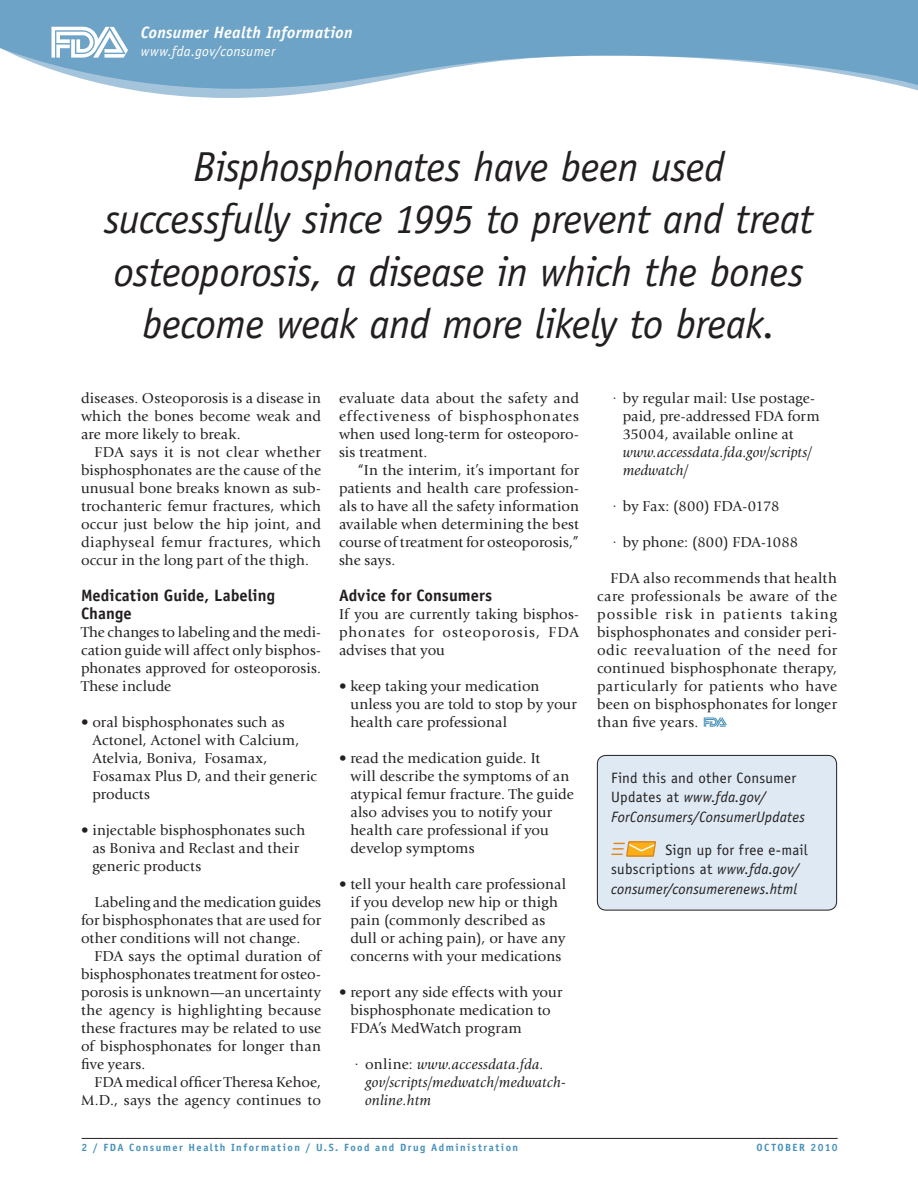
<style>
.page{position:relative;width:918px;height:1188px;background:#fff}
.page>*{position:absolute;margin:0;border:0;box-sizing:border-box;transform-origin:0 0}
.Pull_Quotes_Call-out{font:italic 42px/52.5px "Officina Sans Std";letter-spacing:-.015em;color:#231f20;text-align:center}
.Sub-Heads{font:700 16.5px/18px "Officina Sans Std";color:#231f20}
.t1{font:italic 700 16.5px "Officina Sans Std";letter-spacing:.015em;color:#fff}
.Body_Text{font:15px/18px "Giovanni Std";letter-spacing:.01em;color:#231f20;text-align:justify}
.t2{font:italic 15px/19.5px "Officina Sans Std";letter-spacing:.01em;color:#231f20}
.Body_Text-2{font:italic 15px/18px "Giovanni Std";letter-spacing:.015em;color:#231f20}
.t3{font:italic 14.25px "Officina Sans Std";letter-spacing:.025em;color:#fff}
.t4{font:700 10.5px "Officina Sans Std";letter-spacing:.14em;color:#4791ba}
.s1{font-style:normal}
.s2{font-style:italic}
</style>
<div class="page">
<svg style="left:128px;top:89px;width:790px;height:9px"></svg>
<svg style="left:0;top:0;width:918px;height:89px;fill:#6da3c6"></svg>
<hr style="left:82px;top:1138px;width:756px;height:1px;background:#231f20">
<svg style="left:51px;top:27px;width:76px;height:31px"></svg>
<div style="left:597px;top:755px;width:240px;height:155px;background:#dee9f3;border-radius:9px"></div>
<svg style="left:612px;top:841px;width:45px;height:16px"></svg>
<div style="left:597px;top:755px;width:240px;height:156px;border:1px solid #231f20;border-radius:9px"></div>
<svg style="left:704px;top:717px;width:23px;height:10px"></svg>
<p class="t1" style="left:141px;top:22px;width:213px">Consumer Health Information</p>
<p class="t3" style="left:141px;top:43px;width:136px">www.fda.gov/consumer</p>
<p class="Pull_Quotes_Call-out" style="left:104px;top:141px;width:711px">Bisphosphonates have been used successfully since 1995 to prevent and treat osteoporosis, a disease in which the bones become weak and more likely to break.</p>
<p class="Body_Text" style="left:81px;top:389px;width:241px">diseases. Osteoporosis is a disease in which the bones become weak and are more likely to break.</p>
<p class="Body_Text" style="left:81px;top:443px;width:242px;text-indent:14px">FDA says it is not clear whether bisphosphonates are the cause of the unusual bone breaks known as sub&shy;trochanteric femur fractures, which occur just below the hip joint, and diaphyseal femur fractures, which occur in the long part of the thigh.</p>
<p class="Sub-Heads" style="left:81px;top:586px;width:196px">Medication Guide, Labeling<br>Change</p>
<p class="Body_Text" style="left:81px;top:623px;width:242px">The changes to labeling and the medi&shy;cation guide will affect only bisphos&shy;phonates approved for osteoporosis.<br>These include</p>
<p class="Body_Text" style="left:92px;top:713px;width:226px;text-align:left;text-indent:-11px">• oral bisphosphonates such as<br>Actonel, Actonel with Calcium,<br>Atelvia, Boniva, Fosamax,<br>Fosamax Plus D, and their generic products</p>
<p class="Body_Text" style="left:92px;top:821px;width:214px;text-align:left;text-indent:-11px">• injectable bisphosphonates such as Boniva and Reclast and their generic products</p>
<p class="Body_Text" style="left:81px;top:893px;width:241px;text-indent:14px">Labeling and the medication guides for bisphosphonates that are used for other conditions will not change.</p>
<p class="Body_Text" style="left:81px;top:947px;width:242px;text-indent:14px">FDA says the optimal duration of bisphosphonates treatment for osteo&shy;porosis is unknown—an uncertainty the agency is highlighting because these fractures may be related to use of bisphosphonates for longer than five years.</p>
<p class="Body_Text" style="left:81px;top:1073px;width:242px;text-align:right">FDA medical officer Theresa Kehoe,<br>M.D., says the agency continues to</p>
<p class="Body_Text" style="left:339px;top:389px;width:242px">evaluate data about the safety and effectiveness of bisphosphonates when used long-term for osteoporo&shy;sis treatment.</p>
<p class="Body_Text" style="left:339px;top:461px;width:242px;text-indent:18px">“In the interim, it’s important for patients and health care profession&shy;als to have all the safety information available when determining the best course of treatment for osteoporosis,” she says.</p>
<p class="Sub-Heads" style="left:339px;top:586px;width:155px">Advice for Consumers</p>
<p class="Body_Text" style="left:339px;top:605px;width:242px">If you are currently taking bisphos&shy;phonates for osteoporosis, FDA advises that you</p>
<p class="Body_Text" style="left:350px;top:677px;width:228px;text-align:left;text-indent:-11px">• keep taking your medication unless you are told to stop by your health care professional</p>
<p class="Body_Text" style="left:350px;top:749px;width:225px;text-align:left;text-indent:-11px">• read the medication guide. It<br>will describe the symptoms of an atypical femur fracture. The guide also advises you to notify your health care professional if you develop symptoms</p>
<p class="Body_Text" style="left:350px;top:875px;width:217px;text-align:left;text-indent:-11px">• tell your health care professional if you develop new hip or thigh pain (commonly described as dull or aching pain), or have any concerns with your medications</p>
<p class="Body_Text" style="left:350px;top:983px;width:213px;text-align:left;text-indent:-11px">• report any side effects with your bisphosphonate medication to<br>FDA’s MedWatch program</p>
<p class="Body_Text-2" style="left:365px;top:1056px;width:202px;text-indent:-13px"><span class="s1">· online:</span> www.accessdata.fda. gov/scripts/medwatch/medwatch&shy;online.htm</p>
<p class="Body_Text" style="left:623px;top:389px;width:199px;text-align:left;text-indent:-12px">· by regular mail: Use postage&shy;paid, pre-addressed FDA form<br>35004, available online at <span class="s2">www.accessdata.fda.gov/scripts/ medwatch/</span></p>
<p class="Body_Text" style="left:610px;top:497px;width:170px">· by Fax: (800) FDA-0178</p>
<p class="Body_Text" style="left:610px;top:533px;width:189px">· by phone: (800) FDA-1088</p>
<p class="Body_Text" style="left:597px;top:569px;width:242px;text-indent:14px">FDA also recommends that health care professionals be aware of the possible risk in patients taking bisphosphonates and consider peri&shy;odic reevaluation of the need for continued bisphosphonate therapy, particularly for patients who have been on bisphosphonates for longer than five years.</p>
<p class="t2" style="left:611px;top:768px;width:195px"><span class="s1">Find this and other Consumer<br>Updates at</span> www.fda.gov/<br>ForConsumers/ConsumerUpdates</p>
<p class="t2" style="left:611px;top:840px;width:198px;text-indent:54px"><span class="s1">Sign up for free e-mail subscriptions at</span> www.fda.gov/ consumer/consumerenews.html</p>
<p class="t4" style="left:82px;top:1141px;width:438px">2 / FDA Consumer Health Information / U.S. Food and Drug Administration</p>
<p class="t4" style="left:757px;top:1141px;width:83px">OCTOBER 2010</p>
</div>
